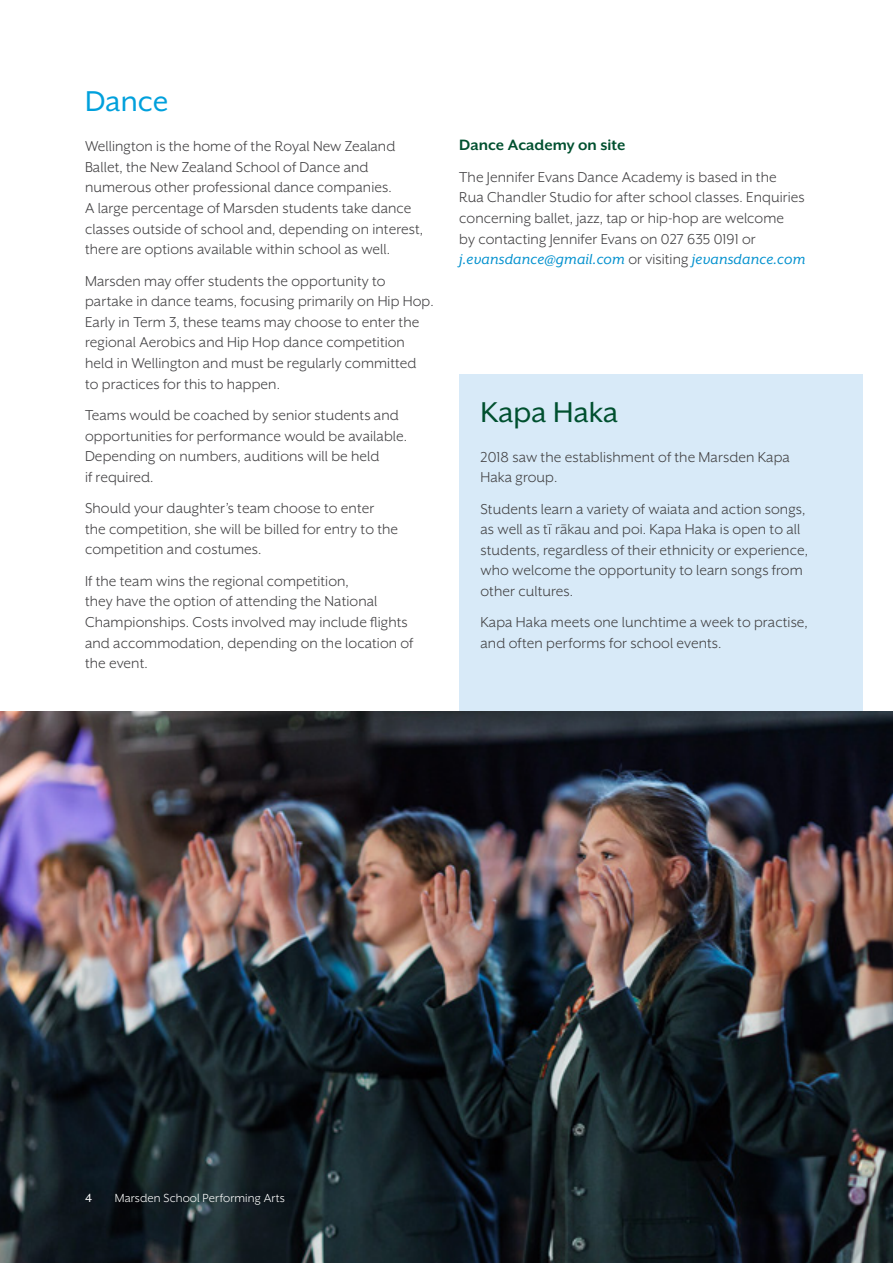
<style>
.page{position:relative;width:893px;height:1263px;background:#fff}
.page>*{position:absolute;margin:0;border:0;box-sizing:border-box;transform-origin:0 0}
.t1{font:33px "Mr Eaves XL San OT";color:#00502f}
.t2{font:33px "Mr Eaves XL San OT";color:#00a0dc}
.t3{font:700 17.25px "Mr Eaves XL San OT";color:#00502f}
.t4{font:16.5px/20.7px "Mr Eaves XL San OT";letter-spacing:.005em;color:#414042}
.t5{font:13.5px "Mr Eaves XL San OT";letter-spacing:.01em;color:#fff}
.t6{font:13.5px "Mr Eaves XL San OT";color:#fff}
.s1{font-style:italic;color:#0090ce}
</style>
<div class="page">
<div style="left:459px;top:374px;width:404px;height:337px;background:#d8eaf8"></div>
<svg style="left:547px;top:524px;width:5px;height:10px"></svg>
<img style="left:0;top:711px;width:893px;height:552px">
<h1 class="t2" style="left:85px;top:84px;width:85px">Dance</h1>
<p class="t4" style="left:85px;top:136px;width:340px">Wellington is the home of the Royal New Zealand Ballet, the New Zealand School of Dance and numerous other professional dance companies.<br>A large percentage of Marsden students take dance classes outside of school and, depending on interest, there are options available within school as well.</p>
<p class="t4" style="left:85px;top:270px;width:350px">Marsden may offer students the opportunity to partake in dance teams, focusing primarily on Hip Hop.<br>Early in Term 3, these teams may choose to enter the regional Aerobics and Hip Hop dance competition held in Wellington and must be regularly committed to practices for this to happen.</p>
<p class="t4" style="left:85px;top:405px;width:324px">Teams would be coached by senior students and opportunities for performance would be available.<br>Depending on numbers, auditions will be held<br>if required.</p>
<p class="t4" style="left:85px;top:498px;width:315px">Should your daughter’s team choose to enter the competition, she will be billed for entry to the competition and costumes.</p>
<p class="t4" style="left:85px;top:570px;width:330px">If the team wins the regional competition,<br>they have the option of attending the National Championships. Costs involved may include flights and accommodation, depending on the location of the event.</p>
<p class="t3" style="left:459px;top:136px;width:168px">Dance Academy on site</p>
<p class="t4" style="left:459px;top:166px;width:348px">The Jennifer Evans Dance Academy is based in the Rua Chandler Studio for after school classes. Enquiries concerning ballet, jazz, tap or hip-hop are welcome<br>by contacting Jennifer Evans on 027 635 0191 or <span class="s1">j.evansdance@gmail.com</span> or visiting <span class="s1">jevansdance.com</span></p>
<h1 class="t1" style="left:480px;top:394px;width:139px">Kapa Haka</h1>
<p class="t4" style="left:480px;top:446px;width:311px">2018 saw the establishment of the Marsden Kapa<br>Haka group.</p>
<p class="t4" style="left:480px;top:498px;width:329px">Students learn a variety of waiata and action songs, as well as t ra– kau and poi. Kapa Haka is open to all students, regardless of their ethnicity or experience, who welcome the opportunity to learn songs from other cultures.</p>
<p class="t4" style="left:480px;top:612px;width:329px">Kapa Haka meets one lunchtime a week to practise, and often performs for school events.</p>
<p class="t6" style="left:85px;top:1190px;width:8px">4</p>
<p class="t5" style="left:115px;top:1190px;width:172px">Marsden School Performing Arts</p>
</div>
